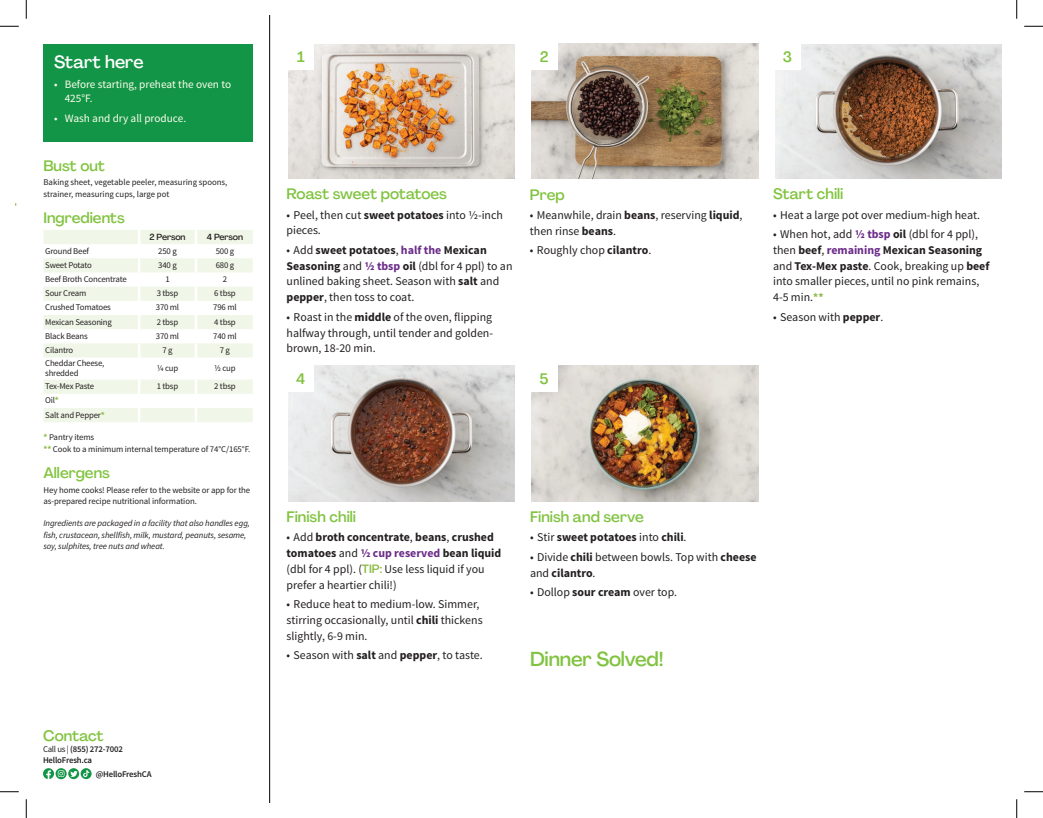
<style>
.page{position:relative;width:1043px;height:818px;background:#fff}
.page>*{position:absolute;margin:0;border:0;box-sizing:border-box;transform-origin:0 0}
._15_Titel_Steps{font:500 20px "Agrandir";letter-spacing:-.01em;color:#81c340}
._06_Before_Start_HEA{font:500 17.5px "Agrandir";color:#fff}
._15_Titel_Steps-2{font:500 15px "Agrandir";color:#81c340}
._06_Before_Start_HEA-2{font:500 15px "Agrandir";color:#81c340}
.t1{font:11.88px/15.9px "Source Sans Pro";color:#231f20}
.t2{font:700 11.88px "Source Sans Pro";color:#231f20}
.t3{font:11.25px/13.5px "Source Sans Pro";color:#fffdee}
._06_Before_Start{font:8.75px/11.2px "Source Sans Pro";letter-spacing:-.01em;color:#231f20}
._06_Before_Start-2{font:italic 8.75px/11.2px "Source Sans Pro";letter-spacing:-.01em;color:#231f20}
._10_Ingredients{font:8.75px/10px "Source Sans Pro";letter-spacing:-.02em;color:#231f20}
._10_Ingredients_cent{font:8.75px "Source Sans Pro";letter-spacing:-.02em;color:#231f20}
._23_Small_text_Socia{font:600 8.75px "Source Sans Pro";letter-spacing:-.02em;color:#231f20}
._14_Allergene_Text_7{font:8.75px "Source Sans Pro";letter-spacing:-.02em;color:#231f20}
._15_HeaderTable{font:500 8.75px "Agrandir";letter-spacing:-.01em;color:#231f20}
.s1{font-weight:700;color:#8bba42}
.s2{font-weight:400}
.s3{font-weight:700}
.s4{font-weight:700;color:#6b2c89}
.s5{font-weight:700;font-size:11.25px;color:#8bba42}
.s6{font-family:"Agrandir";font-weight:500;color:#8bba42}
</style>
<div class="page">
<hr style="left:269px;top:16px;width:1px;height:786px;background:#000">
<img style="left:288px;top:366px;width:227px;height:135px">
<img style="left:531px;top:366px;width:227px;height:135px">
<img style="left:288px;top:44px;width:227px;height:134px">
<img style="left:531px;top:44px;width:227px;height:134px">
<img style="left:775px;top:44px;width:226px;height:134px">
<div style="left:43px;top:44px;width:210px;height:97px;background:#129546"></div>
<svg style="left:81px;top:768px;width:11px;height:11px"></svg>
<svg style="left:43px;top:768px;width:46px;height:11px"></svg>
<div style="left:287px;top:365px;width:27px;height:26px;background:#fff"></div>
<div style="left:531px;top:365px;width:26px;height:26px;background:#fff"></div>
<div style="left:287px;top:43px;width:27px;height:27px;background:#fff"></div>
<div style="left:531px;top:43px;width:26px;height:27px;background:#fff"></div>
<div style="left:774px;top:43px;width:26px;height:27px;background:#fff"></div>
<svg style="left:43px;top:230px;width:210px;height:192px;fill:#f5f9f0"></svg>
<svg style="left:138px;top:230px;width:2px;height:127px"></svg>
<svg style="left:195px;top:230px;width:2px;height:127px"></svg>
<hr style="left:138px;top:357px;width:2px;height:22px;background:#fff">
<hr style="left:195px;top:357px;width:2px;height:22px;background:#fff">
<svg style="left:138px;top:379px;width:2px;height:43px"></svg>
<svg style="left:195px;top:379px;width:2px;height:43px"></svg>
<svg style="left:0;top:25px;width:19px;height:2px"></svg>
<svg style="left:1024px;top:25px;width:18px;height:2px"></svg>
<svg style="left:0;top:791px;width:19px;height:1px"></svg>
<svg style="left:1024px;top:791px;width:18px;height:1px"></svg>
<svg style="left:25px;top:0;width:2px;height:19px"></svg>
<svg style="left:25px;top:799px;width:2px;height:19px"></svg>
<svg style="left:1016px;top:0;width:1px;height:19px"></svg>
<svg style="left:1016px;top:799px;width:1px;height:19px"></svg>
<p class="_06_Before_Start_HEA" style="left:54px;top:51px;width:91px">Start here</p>
<p class="t3" style="left:65px;top:78px;width:168px;text-indent:-11px">• Before starting, preheat the oven to<br>425°F.</p>
<p class="t3" style="left:54px;top:112px;width:134px">• Wash and dry all produce.</p>
<p class="_06_Before_Start_HEA-2" style="left:43px;top:156px;width:63px">Bust out</p>
<p class="_06_Before_Start" style="left:43px;top:177px;width:185px">Baking sheet, vegetable peeler, measuring spoons, strainer, measuring cups, large pot</p>
<p class="_06_Before_Start_HEA-2" style="left:43px;top:208px;width:83px">Ingredients</p>
<p class="_15_HeaderTable" style="left:149px;top:231px;width:38px">2 Person</p>
<p class="_15_HeaderTable" style="left:207px;top:231px;width:38px">4 Person</p>
<p class="_10_Ingredients" style="left:45px;top:246px;width:45px">Ground Beef</p>
<p class="_10_Ingredients_cent" style="left:158px;top:245px;width:20px">250 g</p>
<p class="_10_Ingredients_cent" style="left:216px;top:245px;width:20px">500 g</p>
<p class="_10_Ingredients" style="left:45px;top:260px;width:48px">Sweet Potato</p>
<p class="_10_Ingredients_cent" style="left:158px;top:259px;width:20px">340 g</p>
<p class="_10_Ingredients_cent" style="left:216px;top:259px;width:20px">680 g</p>
<p class="_10_Ingredients" style="left:45px;top:274px;width:83px">Beef Broth Concentrate</p>
<p class="_10_Ingredients_cent" style="left:165px;top:274px;width:6px">1</p>
<p class="_10_Ingredients_cent" style="left:223px;top:274px;width:6px">2</p>
<p class="_10_Ingredients" style="left:45px;top:288px;width:43px">Sour Cream</p>
<p class="_10_Ingredients_cent" style="left:157px;top:288px;width:23px">3 tbsp</p>
<p class="_10_Ingredients_cent" style="left:214px;top:288px;width:23px">6 tbsp</p>
<p class="_10_Ingredients" style="left:45px;top:302px;width:67px">Crushed Tomatoes</p>
<p class="_10_Ingredients_cent" style="left:156px;top:302px;width:25px">370 ml</p>
<p class="_10_Ingredients_cent" style="left:213px;top:302px;width:25px">796 ml</p>
<p class="_10_Ingredients" style="left:45px;top:317px;width:68px">Mexican Seasoning</p>
<p class="_10_Ingredients_cent" style="left:157px;top:316px;width:23px">2 tbsp</p>
<p class="_10_Ingredients_cent" style="left:214px;top:316px;width:23px">4 tbsp</p>
<p class="_10_Ingredients" style="left:45px;top:331px;width:44px">Black Beans</p>
<p class="_10_Ingredients_cent" style="left:156px;top:330px;width:25px">370 ml</p>
<p class="_10_Ingredients_cent" style="left:213px;top:330px;width:25px">740 ml</p>
<p class="_10_Ingredients" style="left:45px;top:345px;width:30px">Cilantro</p>
<p class="_10_Ingredients_cent" style="left:162px;top:344px;width:12px">7 g</p>
<p class="_10_Ingredients_cent" style="left:220px;top:344px;width:12px">7 g</p>
<p class="_10_Ingredients" style="left:45px;top:358px;width:61px">Cheddar Cheese, shredded</p>
<p class="_10_Ingredients_cent" style="left:157px;top:363px;width:23px">1/4 cup</p>
<p class="_10_Ingredients_cent" style="left:214px;top:363px;width:23px">1/2 cup</p>
<p class="_10_Ingredients" style="left:45px;top:381px;width:51px">Tex-Mex Paste</p>
<p class="_10_Ingredients_cent" style="left:157px;top:381px;width:23px">1 tbsp</p>
<p class="_10_Ingredients_cent" style="left:214px;top:381px;width:23px">2 tbsp</p>
<p class="_14_Allergene_Text_7" style="left:45px;top:395px;width:15px">Oil<span class="s1">*</span></p>
<p class="_14_Allergene_Text_7" style="left:45px;top:409px;width:61px">Salt and Pepper<span class="s1">*</span></p>
<p class="_06_Before_Start" style="left:43px;top:432px;width:208px"><span class="s1">*</span> Pantry items<br><span class="s1">**</span> Cook to a minimum internal temperature of 74°C/165°F.</p>
<p class="_06_Before_Start_HEA-2" style="left:43px;top:463px;width:68px">Allergens</p>
<p class="_06_Before_Start" style="left:43px;top:484px;width:208px">Hey home cooks! Please refer to the website or app for the as-prepared recipe nutritional information.</p>
<p class="_06_Before_Start-2" style="left:43px;top:517px;width:208px">Ingredients are packaged in a facility that also handles egg, fish, crustacean, shellfish, milk, mustard, peanuts, sesame, soy, sulphites, tree nuts and wheat.</p>
<p class="_06_Before_Start_HEA-2" style="left:43px;top:726px;width:62px">Contact</p>
<p class="_23_Small_text_Socia" style="left:43px;top:743px;width:81px"><span class="s2">Call us |</span> (855) 272-7002</p>
<p class="_23_Small_text_Socia" style="left:43px;top:754px;width:51px">HelloFresh.ca</p>
<p class="_23_Small_text_Socia" style="left:96px;top:768px;width:57px">@HelloFreshCA</p>
<p class="_15_Titel_Steps-2" style="left:297px;top:48px;width:9px">1</p>
<p class="_15_Titel_Steps-2" style="left:539px;top:47px;width:10px">2</p>
<p class="_15_Titel_Steps-2" style="left:783px;top:47px;width:11px">3</p>
<p class="_15_Titel_Steps-2" style="left:286px;top:185px;width:162px">Roast sweet potatoes</p>
<p class="t1" style="left:286px;top:207px;width:218px">• Peel, then cut <span class="s3">sweet potatoes</span> into 1/2-inch pieces.</p>
<p class="t1" style="left:286px;top:242px;width:227px">• Add <span class="s3">sweet potatoes</span>, <span class="s4">half the</span> <span class="s3">Mexican Seasoning</span> and <span class="s4">1/2 tbsp</span> <span class="s3">oil</span> (dbl for 4 ppl) to an unlined baking sheet. Season with <span class="s3">salt</span> and <span class="s3">pepper</span>, then toss to coat.</p>
<p class="t1" style="left:286px;top:309px;width:208px;text-align:justify">• Roast in the <span class="s3">middle</span> of the oven, flipping halfway through, until tender and golden&shy;brown, 18-20 min.</p>
<p class="_15_Titel_Steps-2" style="left:530px;top:185px;width:36px">Prep</p>
<p class="t1" style="left:530px;top:207px;width:214px">• Meanwhile, drain <span class="s3">beans</span>, reserving <span class="s3">liquid</span>, then rinse <span class="s3">beans</span>.</p>
<p class="t1" style="left:530px;top:243px;width:123px">• Roughly chop <span class="s3">cilantro</span>.</p>
<p class="_15_Titel_Steps-2" style="left:296px;top:369px;width:11px">4</p>
<p class="_15_Titel_Steps-2" style="left:539px;top:369px;width:11px">5</p>
<p class="_15_Titel_Steps-2" style="left:773px;top:185px;width:72px">Start chili</p>
<p class="t1" style="left:773px;top:207px;width:209px">• Heat a large pot over medium-high heat.</p>
<p class="t1" style="left:773px;top:226px;width:218px">• When hot, add <span class="s4">1/2 tbsp</span> <span class="s3">oil</span> (dbl for 4 ppl), then <span class="s3">beef</span>, <span class="s4">remaining</span> <span class="s3">Mexican Seasoning </span>and <span class="s3">Tex-Mex paste</span>. Cook, breaking up <span class="s3">beef </span>into smaller pieces, until no pink remains, 4-5 min.<span class="s5">**</span></p>
<p class="t1" style="left:773px;top:309px;width:112px">• Season with <span class="s3">pepper</span>.</p>
<p class="_15_Titel_Steps-2" style="left:286px;top:507px;width:71px">Finish chili</p>
<p class="t1" style="left:286px;top:529px;width:216px">• Add <span class="s3">broth concentrate</span>, <span class="s3">beans</span>, <span class="s3">crushed tomatoes</span> and <span class="s4">1/2 cup reserved</span> <span class="s3">bean liquid </span>(dbl for 4 ppl). (<span class="s6">TIP:</span> Use less liquid if you prefer a heartier chili!)</p>
<p class="t1" style="left:286px;top:596px;width:198px">• Reduce heat to medium-low. Simmer, stirring occasionally, until <span class="s3">chili</span> thickens slightly, 6-9 min.</p>
<p class="t1" style="left:286px;top:647px;width:198px">• Season with <span class="s3">salt</span> and <span class="s3">pepper</span>, to taste.</p>
<p class="_15_Titel_Steps-2" style="left:530px;top:507px;width:115px">Finish and serve</p>
<p class="t2" style="left:530px;top:530px;width:158px"><span class="s2">• Stir</span> sweet potatoes <span class="s2">into</span> chili<span class="s2">.</span></p>
<p class="t1" style="left:530px;top:549px;width:228px">• Divide <span class="s3">chili</span> between bowls. Top with <span class="s3">cheese </span>and <span class="s3">cilantro</span>.</p>
<p class="t1" style="left:530px;top:584px;width:149px">• Dollop <span class="s3">sour cream</span> over top.</p>
<p class="_15_Titel_Steps" style="left:530px;top:646px;width:135px">Dinner Solved!</p>
</div>
